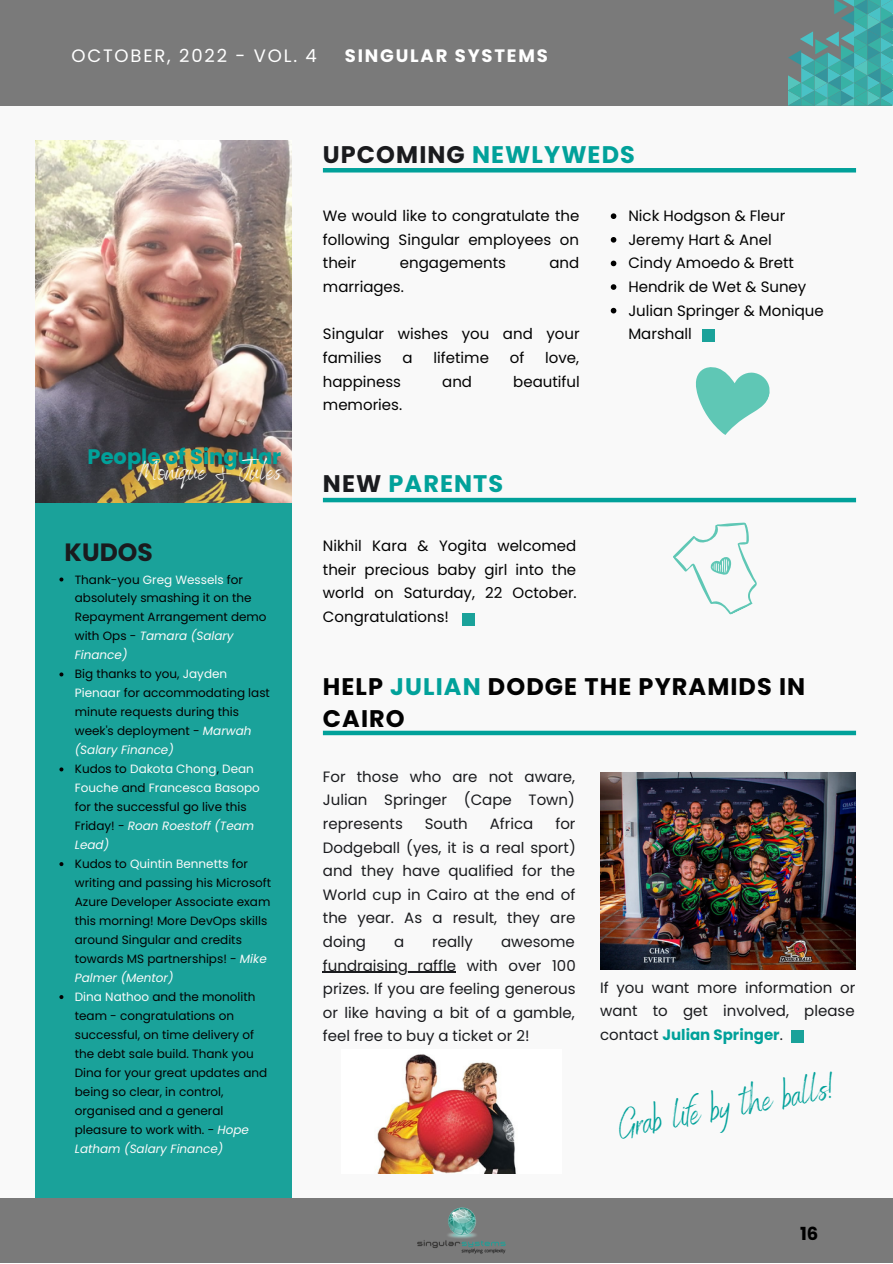
<style>
.page{position:relative;width:893px;height:1264px;background:#fff}
.page>*{position:absolute;margin:0;border:0;box-sizing:border-box;transform-origin:0 0}
.t1{font:36px "Benedict";color:#01a19a}
.t2{font:27px "Benedict";color:#fafafa}
.t3{font:700 25.05px "Poppins";color:#1a1b1e}
.t4{font:700 24px/32.5px "Poppins";letter-spacing:.045em;color:#020202}
.t5{font:700 24px "Poppins";letter-spacing:.045em;color:#01a19a}
.t6{font:700 21px "Poppins";color:#01a19a}
.t7{font:18px "Poppins";letter-spacing:.1em;color:#fff}
.t8{font:700 18px "Poppins";letter-spacing:.1em;color:#fff}
.t9{font:700 18px "Poppins";color:#000}
.t10{font:15px/23.5px "Poppins";color:#1a1b1e;text-align:justify}
.t11{font:15px/23.5px "Poppins";color:#020202;text-align:justify}
.t12{font:12px/18.9px "Poppins";color:#020202}
.s1{color:#1a1b1e}
.s2{color:#fafafa}
.s3{font-style:italic;color:#fafafa}
.s4{color:#01a19a}
.s5{font-weight:700;color:#01a19a}
</style>
<div class="page">
<div style="left:0;top:0;width:892px;height:1262px;background:#f9f9f9"></div>
<div style="left:35px;top:500px;width:256px;height:703px;background:#1aa29a"></div>
<div style="left:0;top:1198px;width:892px;height:64px;background:#7a7a7a"></div>
<div style="left:0;top:0;width:891px;height:106px;background:#7a7a7a"></div>
<img style="left:417px;top:1207px;width:89px;height:47px">
<svg style="left:788px;top:0;width:104px;height:106px"></svg>
<hr style="left:323px;top:168px;width:533px;height:4px;background:#01a19a">
<img style="left:35px;top:140px;width:256px;height:362px">
<svg style="left:696px;top:367px;width:74px;height:68px"></svg>
<hr style="left:323px;top:498px;width:533px;height:4px;background:#01a19a">
<svg style="left:673px;top:522px;width:84px;height:93px"></svg>
<img style="left:600px;top:772px;width:255px;height:197px">
<div style="left:323px;top:730px;width:533px;height:5px;background:#01a19a"></div>
<img style="left:377px;top:1054px;width:139px;height:119px">
<svg style="left:610px;top:213px;width:6px;height:6px"></svg>
<svg style="left:610px;top:237px;width:6px;height:6px"></svg>
<svg style="left:610px;top:260px;width:6px;height:6px"></svg>
<svg style="left:610px;top:284px;width:6px;height:6px"></svg>
<svg style="left:610px;top:308px;width:6px;height:5px"></svg>
<hr style="left:323px;top:971px;width:133px;height:1px;background:#1a1b1e">
<svg style="left:59px;top:577px;width:4px;height:4px"></svg>
<svg style="left:59px;top:672px;width:4px;height:4px"></svg>
<svg style="left:59px;top:767px;width:4px;height:4px"></svg>
<svg style="left:59px;top:862px;width:4px;height:4px"></svg>
<svg style="left:59px;top:995px;width:4px;height:4px"></svg>
<div style="left:702px;top:329px;width:12px;height:12px;background:#1aa29a"></div>
<div style="left:462px;top:613px;width:12px;height:12px;background:#1aa29a"></div>
<div style="left:790px;top:1030px;width:13px;height:13px;background:#1aa29a"></div>
<h3 class="t7" style="left:71px;top:43px;width:247px">OCTOBER, 2022 - VOL. 4</h3>
<h3 class="t8" style="left:345px;top:43px;width:205px">SINGULAR SYSTEMS</h3>
<h3 class="t5" style="left:323px;top:137px;width:313px"><span class="s1">UPCOMING</span> NEWLYWEDS</h3>
<h3 class="t6" style="left:88px;top:442px;width:195px">People of Singular</h3>
<h2 class="t2" style="left:138px;top:454px;width:145px">Monique &amp; Jules</h2>
<h3 class="t3" style="left:65px;top:534px;width:90px">KUDOS</h3>
<p class="t12" style="left:75px;top:570px;width:198px">Thank-you <span class="s2">Greg Wessels</span> for absolutely smashing it on the<br>Repayment Arrangement demo with Ops - <span class="s3">Tamara (Salary<br>Finance)<br></span>Big thanks to you, <span class="s2">Jayden<br>Pienaar</span> for accommodating last minute requests during this week's deployment - <span class="s3">Marwah (Salary Finance)<br></span>Kudos to <span class="s2">Dakota Chong</span>, <span class="s2">Dean<br>Fouche</span> and <span class="s2">Francesca Basopo </span>for the successful go live this<br>Friday! - <span class="s3">Roan Roestoff (Team<br>Lead)<br></span>Kudos to <span class="s2">Quintin Bennetts</span> for writing and passing his Microsoft<br>Azure Developer Associate exam this morning! More DevOps skills around Singular and credits towards MS partnerships! - <span class="s3">Mike<br>Palmer (Mentor)<br></span><span class="s2">Dina Nathoo</span> and the monolith team - congratulations on successful, on time delivery of the debt sale build. Thank you<br>Dina for your great updates and being so clear, in control, organised and a general pleasure to work with. - <span class="s3">Hope<br>Latham (Salary Finance)</span></p>
<p class="t11" style="left:323px;top:204px;width:258px">We would like to congratulate the following Singular employees on their</p>
<p class="t11" style="left:400px;top:251px;width:108px">engagements</p>
<p class="t11" style="left:549px;top:251px;width:31px">and</p>
<p class="t11" style="left:323px;top:275px;width:82px">marriages.</p>
<p class="t11" style="left:323px;top:322px;width:258px">Singular wishes you and your families</p>
<p class="t11" style="left:402px;top:346px;width:12px">a</p>
<p class="t11" style="left:433px;top:346px;width:57px">lifetime</p>
<p class="t11" style="left:510px;top:346px;width:16px">of</p>
<p class="t11" style="left:545px;top:346px;width:35px">love,</p>
<p class="t11" style="left:323px;top:369px;width:80px">happiness</p>
<p class="t11" style="left:442px;top:369px;width:31px">and</p>
<p class="t11" style="left:513px;top:369px;width:68px">beautiful</p>
<p class="t11" style="left:323px;top:393px;width:81px">memories.</p>
<h3 class="t5" style="left:323px;top:467px;width:182px"><span class="s1">NEW</span> PARENTS</h3>
<p class="t11" style="left:323px;top:534px;width:255px">Nikhil Kara &amp; Yogita welcomed their precious baby girl into the world on Saturday, 22 October.<br>Congratulations!</p>
<p class="t11" style="left:628px;top:204px;width:197px;text-align:left">Nick Hodgson &amp; Fleur<br>Jeremy Hart &amp; Anel<br>Cindy Amoedo &amp; Brett<br>Hendrik de Wet &amp; Suney<br>Julian Springer &amp; Monique<br>Marshall</p>
<h3 class="t4" style="left:323px;top:670px;width:484px">HELP <span class="s4">JULIAN</span> DODGE THE PYRAMIDS IN<br>CAIRO</h3>
<p class="t10" style="left:323px;top:764px;width:253px">For those who are not aware, Julian Springer (Cape Town) represents</p>
<p class="t10" style="left:323px;top:812px;width:254px;text-indent:232px">for Dodgeball (yes, it is a real sport) and they have qualified for the World cup in Cairo at the end of the year. As a result, they are doing</p>
<p class="t10" style="left:425px;top:812px;width:45px">South</p>
<p class="t10" style="left:490px;top:812px;width:45px">Africa</p>
<p class="t10" style="left:394px;top:930px;width:12px">a</p>
<p class="t10" style="left:432px;top:930px;width:42px">really</p>
<p class="t10" style="left:323px;top:930px;width:254px;text-indent:178px">awesome fundraising raffle with over 100 prizes. If you are feeling generous or like having a bit of a gamble, feel free to buy a ticket or 2!</p>
<p class="t10" style="left:600px;top:975px;width:257px">If you want more information or want to get involved, please contact <span class="s5">Julian Springer</span>.</p>
<h1 class="t1" style="left:614px;top:1104px;width:221px;rotate:-11deg">Grab life by the balls!</h1>
<h3 class="t9" style="left:800px;top:1221px;width:20px">16</h3>
</div>
